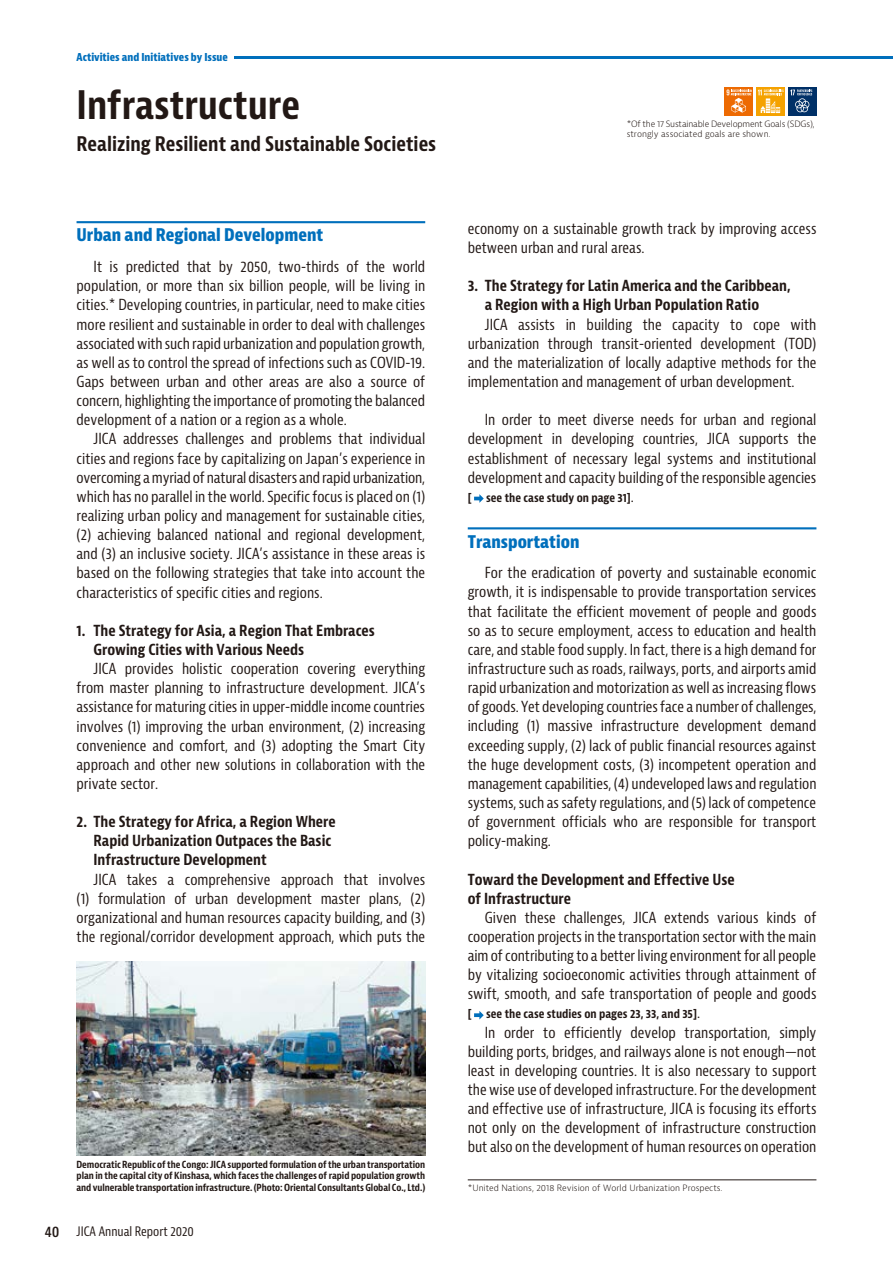
<style>
.page{position:relative;width:893px;height:1263px;background:#fff}
.page>*{position:absolute;margin:0;border:0;box-sizing:border-box;transform-origin:0 0}
.t1{font:700 condensed 38.25px "Bernina Sans";color:#221815}
.t2{font:700 condensed 19.65px "Bernina Sans";color:#221815}
.t3{font:700 condensed 16.95px "Bernina Sans";color:#006fbc}
.t4{font:condensed 14.85px/19.2px "Bernina Sans";color:#221815;text-align:justify}
.t5{font:700 condensed 14.85px/19.2px "Bernina Sans";color:#221815}
.t6{font:condensed 12.75px "Bernina Sans";color:#221815}
.t7{font:700 condensed 11.7px "Bernina Sans";color:#221815}
.t8{font:700 condensed 10.65px "Bernina Sans";color:#006fbc}
.t9{font:700 condensed 9.6px/11.7px "Bernina Sans";letter-spacing:-.01em;color:#221815;text-align:justify}
.t10{font:300 8.55px/10.6px "Bernina Sans";letter-spacing:-.02em;color:#221815}
.t11{font:300 8.55px "Bernina Sans";color:#221815}
.s1{font-weight:600;font-size:14.85px}
.s2{font-weight:400;font-size:14.85px}
</style>
<div class="page">
<hr style="left:468px;top:527px;width:348px;height:2px;background:#006fbc">
<svg style="left:474px;top:494px;width:10px;height:9px"></svg>
<svg style="left:474px;top:1011px;width:10px;height:8px"></svg>
<hr style="left:174px;top:56px;width:719px;height:2px;background:#006fbc">
<div style="left:77px;top:51px;width:157px;height:13px;background:#fff"></div>
<hr style="left:77px;top:221px;width:348px;height:2px;background:#006fbc">
<div style="left:724px;top:87px;width:29px;height:29px;background:#ed6a02"></div>
<svg style="left:727px;top:89px;width:25px;height:24px"></svg>
<svg style="left:756px;top:87px;width:28px;height:29px"></svg>
<svg style="left:758px;top:90px;width:25px;height:23px"></svg>
<div style="left:788px;top:87px;width:28px;height:29px;background:#003067"></div>
<svg style="left:790px;top:90px;width:22px;height:22px"></svg>
<img style="left:77px;top:961px;width:348px;height:194px">
<hr style="left:468px;top:1179px;width:348px;height:1px;background:#221815">
<p class="t8" style="left:77px;top:51px;width:153px">Activities and Initiatives by Issue</p>
<h1 class="t1" style="left:77px;top:81px;width:225px">Infrastructure</h1>
<h2 class="t2" style="left:77px;top:132px;width:361px">Realizing Resilient and Sustainable Societies</h2>
<p class="t3" style="left:77px;top:225px;width:248px">Urban and Regional Development</p>
<p class="t4" style="left:77px;top:257px;width:350px;text-indent:17px">It is predicted that by 2050, two-thirds of the world population, or more than six billion people, will be living in cities.* Developing countries, in particular, need to make cities more resilient and sustainable in order to deal with challenges associated with such rapid urbanization and population growth, as well as to control the spread of infections such as COVID-19.<br>Gaps between urban and other areas are also a source of concern, highlighting the importance of promoting the balanced development of a nation or a region as a whole.</p>
<p class="t4" style="left:77px;top:430px;width:350px;text-indent:17px">JICA addresses challenges and problems that individual cities and regions face by capitalizing on Japan’s experience in overcoming a myriad of natural disasters and rapid urbanization, which has no parallel in the world. Specific focus is placed on (1) realizing urban policy and management for sustainable cities, (2) achieving balanced national and regional development, and (3) an inclusive society. JICA’s assistance in these areas is based on the following strategies that take into account the characteristics of specific cities and regions.</p>
<p class="t5" style="left:94px;top:621px;width:283px;text-indent:-17px">1. The Strategy for Asia, a Region That Embraces<br>Growing Cities with Various Needs</p>
<p class="t4" style="left:77px;top:659px;width:350px;text-indent:17px">JICA provides holistic cooperation covering everything from master planning to infrastructure development. JICA’s assistance for maturing cities in upper-middle income countries involves (1) improving the urban environment, (2) increasing convenience and comfort, and (3) adopting the Smart City approach and other new solutions in collaboration with the private sector.</p>
<p class="t5" style="left:94px;top:812px;width:244px;text-indent:-17px">2. The Strategy for Africa, a Region Where<br>Rapid Urbanization Outpaces the Basic<br>Infrastructure Development</p>
<p class="t4" style="left:77px;top:870px;width:350px;text-indent:17px">JICA takes a comprehensive approach that involves (1) formulation of urban development master plans, (2) organizational and human resources capacity building, and (3) the regional/corridor development approach, which puts the</p>
<p class="t9" style="left:77px;top:1158px;width:350px">Democratic Republic of the Congo: JICA supported formulation of the urban transportation plan in the capital city of Kinshasa, which faces the challenges of rapid population growth and vulnerable transportation infrastructure. (Photo: Oriental Consultants Global Co., Ltd.)</p>
<p class="t6" style="left:45px;top:1223px;width:151px"><span class="s1">40</span> JICA Annual Report 2020</p>
<p class="t10" style="left:627px;top:118px;width:190px">*Of the 17 Sustainable Development Goals (SDGs), strongly associated goals are shown.</p>
<p class="t4" style="left:468px;top:219px;width:350px">economy on a sustainable growth track by improving access between urban and rural areas.</p>
<p class="t5" style="left:485px;top:277px;width:307px;text-indent:-17px">3. The Strategy for Latin America and the Caribbean, a Region with a High Urban Population Ratio</p>
<p class="t4" style="left:468px;top:315px;width:350px;text-indent:17px">JICA assists in building the capacity to cope with urbanization through transit-oriented development (TOD) and the materialization of locally adaptive methods for the implementation and management of urban development.</p>
<p class="t4" style="left:468px;top:411px;width:350px;text-indent:17px">In order to meet diverse needs for urban and regional development in developing countries, JICA supports the establishment of necessary legal systems and institutional development and capacity building of the responsible agencies</p>
<p class="t7" style="left:468px;top:490px;width:168px">[ see the case study on page 31]<span class="s2">.</span></p>
<p class="t3" style="left:468px;top:531px;width:113px">Transportation</p>
<p class="t4" style="left:468px;top:564px;width:350px;text-indent:17px">For the eradication of poverty and sustainable economic growth, it is indispensable to provide transportation services that facilitate the efficient movement of people and goods so as to secure employment, access to education and health care, and stable food supply. In fact, there is a high demand for infrastructure such as roads, railways, ports, and airports amid rapid urbanization and motorization as well as increasing flows of goods. Yet developing countries face a number of challenges, including (1) massive infrastructure development demand exceeding supply, (2) lack of public financial resources against the huge development costs, (3) incompetent operation and management capabilities, (4) undeveloped laws and regulation systems, such as safety regulations, and (5) lack of competence of government officials who are responsible for transport policy-making.</p>
<p class="t5" style="left:468px;top:870px;width:269px">Toward the Development and Effective Use of Infrastructure</p>
<p class="t4" style="left:468px;top:908px;width:350px;text-indent:17px">Given these challenges, JICA extends various kinds of cooperation projects in the transportation sector with the main aim of contributing to a better living environment for all people by vitalizing socioeconomic activities through attainment of swift, smooth, and safe transportation of people and goods</p>
<p class="t7" style="left:468px;top:1007px;width:234px">[ see the case studies on pages 23, 33, and 35]<span class="s2">.</span></p>
<p class="t4" style="left:468px;top:1023px;width:350px;text-indent:17px">In order to efficiently develop transportation, simply building ports, bridges, and railways alone is not enough—not least in developing countries. It is also necessary to support the wise use of developed infrastructure. For the development and effective use of infrastructure, JICA is focusing its efforts not only on the development of infrastructure construction but also on the development of human resources on operation</p>
<p class="t11" style="left:468px;top:1182px;width:256px">*United Nations, 2018 Revision of World Urbanization Prospects.</p>
</div>
